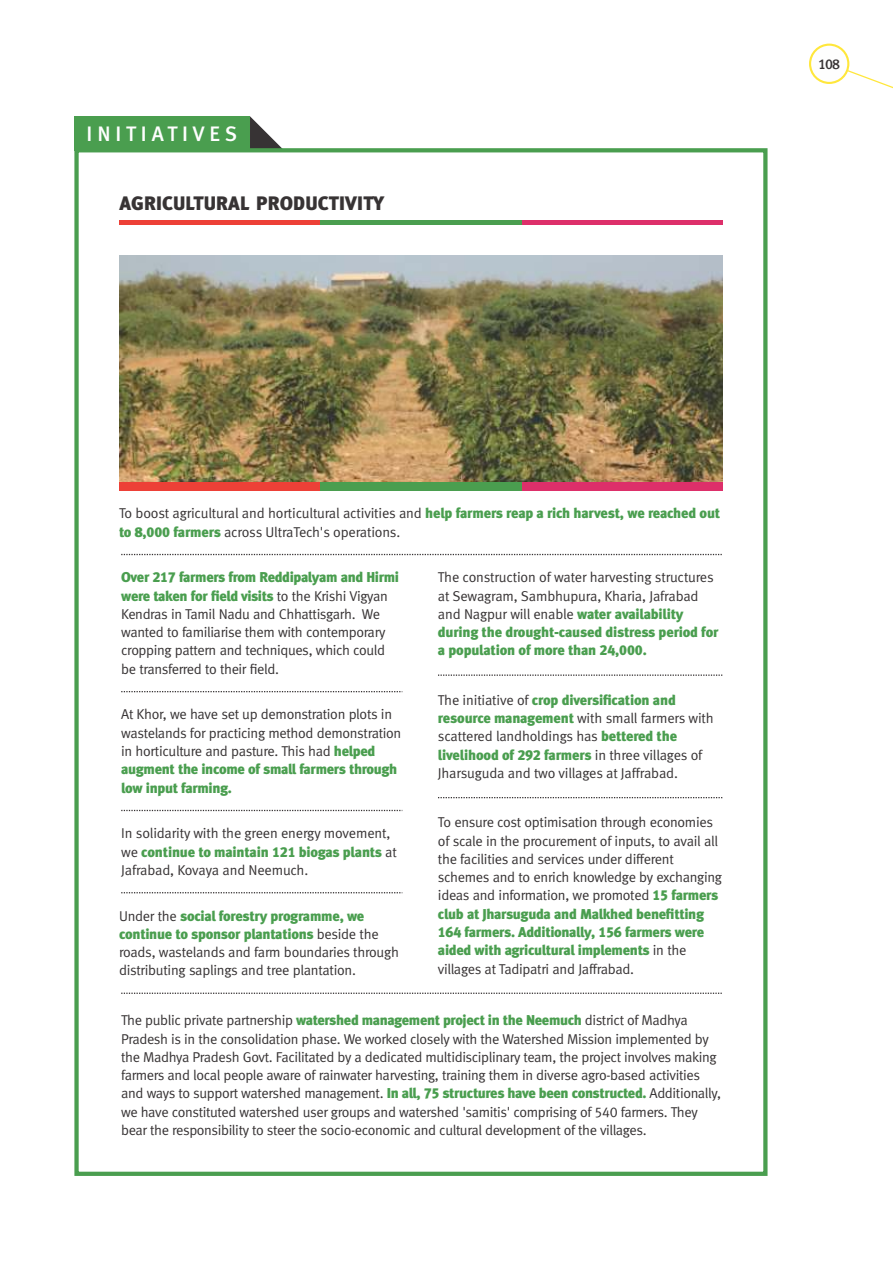
<style>
.page{position:relative;width:893px;height:1263px;background:#fff}
.page>*{position:absolute;margin:0;border:0;box-sizing:border-box;transform-origin:0 0}
.t1{font:21px "Meta Medium LF";letter-spacing:.23em;color:#fefefe}
.t2{font:19.5px "Meta Black LF";letter-spacing:.01em;color:#373334}
.t3{font:14.25px/18.3px "Meta Normal LF";letter-spacing:-.025em;color:#373334}
.t4{font:14.25px/18.3px "Meta Black LF";letter-spacing:-.02em;color:#4a9e4f}
.t5{font:14.25px "Meta Medium LF";color:#373334}
.s1{font-family:"Meta Black LF";color:#4a9e4f}
.s2{font-family:"Meta Normal LF";color:#373334}
</style>
<div class="page">
<svg style="left:250px;top:116px;width:32px;height:32px"></svg>
<div style="left:74px;top:148px;width:693px;height:1028px;border:4px solid #4a9e4f"></div>
<div style="left:74px;top:116px;width:176px;height:34px;background:#4a9e4f"></div>
<div style="left:119px;top:220px;width:201px;height:5px;background:#ed4037"></div>
<div style="left:522px;top:220px;width:201px;height:5px;background:#dd2f6a"></div>
<div style="left:320px;top:220px;width:202px;height:5px;background:#4a9e4f"></div>
<svg style="left:121px;top:691px;width:281px;height:1px"></svg>
<svg style="left:121px;top:810px;width:281px;height:1px"></svg>
<svg style="left:121px;top:892px;width:281px;height:1px"></svg>
<svg style="left:438px;top:674px;width:285px;height:2px"></svg>
<svg style="left:438px;top:797px;width:285px;height:1px"></svg>
<svg style="left:121px;top:993px;width:601px;height:1px"></svg>
<img style="left:119px;top:255px;width:604px;height:227px">
<svg style="left:121px;top:554px;width:601px;height:1px"></svg>
<div style="left:119px;top:482px;width:201px;height:9px;background:#ed4037"></div>
<div style="left:522px;top:482px;width:201px;height:9px;background:#dd2f6a"></div>
<div style="left:320px;top:482px;width:202px;height:9px;background:#4a9e4f"></div>
<svg style="left:833px;top:62px;width:60px;height:27px"></svg>
<div style="left:809px;top:44px;width:40px;height:40px;background:#fefefe;border:2px solid #ffe73c;border-radius:50%"></div>
<h1 class="t1" style="left:87px;top:121px;width:152px">INITIATIVES</h1>
<h2 class="t2" style="left:119px;top:191px;width:266px">AGRICULTURAL PRODUCTIVITY</h2>
<p class="t5" style="left:818px;top:55px;width:24px">108</p>
<p class="t3" style="left:119px;top:504px;width:603px">To boost agricultural and horticultural activities and <span class="s1">help farmers reap a rich harvest, we reached out to 8,000 farmers</span> across UltraTech's operations.</p>
<p class="t4" style="left:121px;top:568px;width:279px">Over 217 farmers from Reddipalyam and Hirmi were taken for field visits <span class="s2">to the Krishi Vigyan</span></p>
<p class="t3" style="left:121px;top:605px;width:266px">Kendras in Tamil Nadu and Chhattisgarh. We wanted to familiarise them with contemporary cropping pattern and techniques, which could be transferred to their field.</p>
<p class="t3" style="left:121px;top:705px;width:282px">At Khor, we have set up demonstration plots in wastelands for practicing method demonstration in horticulture and pasture. This had <span class="s1">helped</span></p>
<p class="t4" style="left:121px;top:760px;width:278px">augment the income of small farmers through low input farming.</p>
<p class="t3" style="left:121px;top:824px;width:271px">In solidarity with the green energy movement,</p>
<p class="t4" style="left:121px;top:842px;width:277px"><span class="s2">we</span> continue to maintain 121 biogas plants <span class="s2">at</span></p>
<p class="t3" style="left:121px;top:861px;width:189px">Jafrabad, Kovaya and Neemuch.</p>
<p class="t4" style="left:119px;top:906px;width:261px"><span class="s2">Under the</span> social forestry programme, we continue to sponsor plantations <span class="s2">beside the</span></p>
<p class="t3" style="left:119px;top:943px;width:281px">roads, wastelands and farm boundaries through distributing saplings and tree plantation.</p>
<p class="t3" style="left:121px;top:1011px;width:601px">The public private partnership <span class="s1">watershed management project in the Neemuch</span> district of Madhya Pradesh is in the consolidation phase. We worked closely with the Watershed Mission implemented by the Madhya Pradesh Govt. Facilitated by a dedicated multidisciplinary team, the project involves making farmers and local people aware of rainwater harvesting, training them in diverse agro-based activities and ways to support watershed management. <span class="s1">In all, 75 structures have been constructed.</span> Additionally, we have constituted watershed user groups and watershed 'samitis' comprising of 540 farmers. They bear the responsibility to steer the socio-economic and cultural development of the villages.</p>
<p class="t3" style="left:438px;top:568px;width:277px">The construction of water harvesting structures at Sewagram, Sambhupura, Kharia, Jafrabad and Nagpur will enable <span class="s1">water availability</span></p>
<p class="t4" style="left:438px;top:623px;width:282px">during the drought-caused distress period for a population of more than 24,000.</p>
<p class="t4" style="left:438px;top:691px;width:239px"><span class="s2">The initiative of</span> crop diversification and</p>
<p class="t3" style="left:438px;top:709px;width:277px"><span class="s1">resource management</span> with small farmers with scattered landholdings has <span class="s1">bettered the</span></p>
<p class="t4" style="left:438px;top:745px;width:266px">livelihood of 292 farmers <span class="s2">in three villages of</span></p>
<p class="t3" style="left:438px;top:764px;width:241px">Jharsuguda and two villages at Jaffrabad.</p>
<p class="t3" style="left:438px;top:813px;width:286px">To ensure cost optimisation through economies of scale in the procurement of inputs, to avail all the facilities and services under different schemes and to enrich knowledge by exchanging ideas and information, we promoted <span class="s1">15 farmers</span></p>
<p class="t4" style="left:438px;top:904px;width:268px;text-align:justify">club at Jharsuguda and Malkhed benefitting 164 farmers. Additionally, 156 farmers were aided with agricultural implements <span class="s2">in the</span></p>
<p class="t3" style="left:438px;top:959px;width:198px">villages at Tadipatri and Jaffrabad.</p>
</div>
